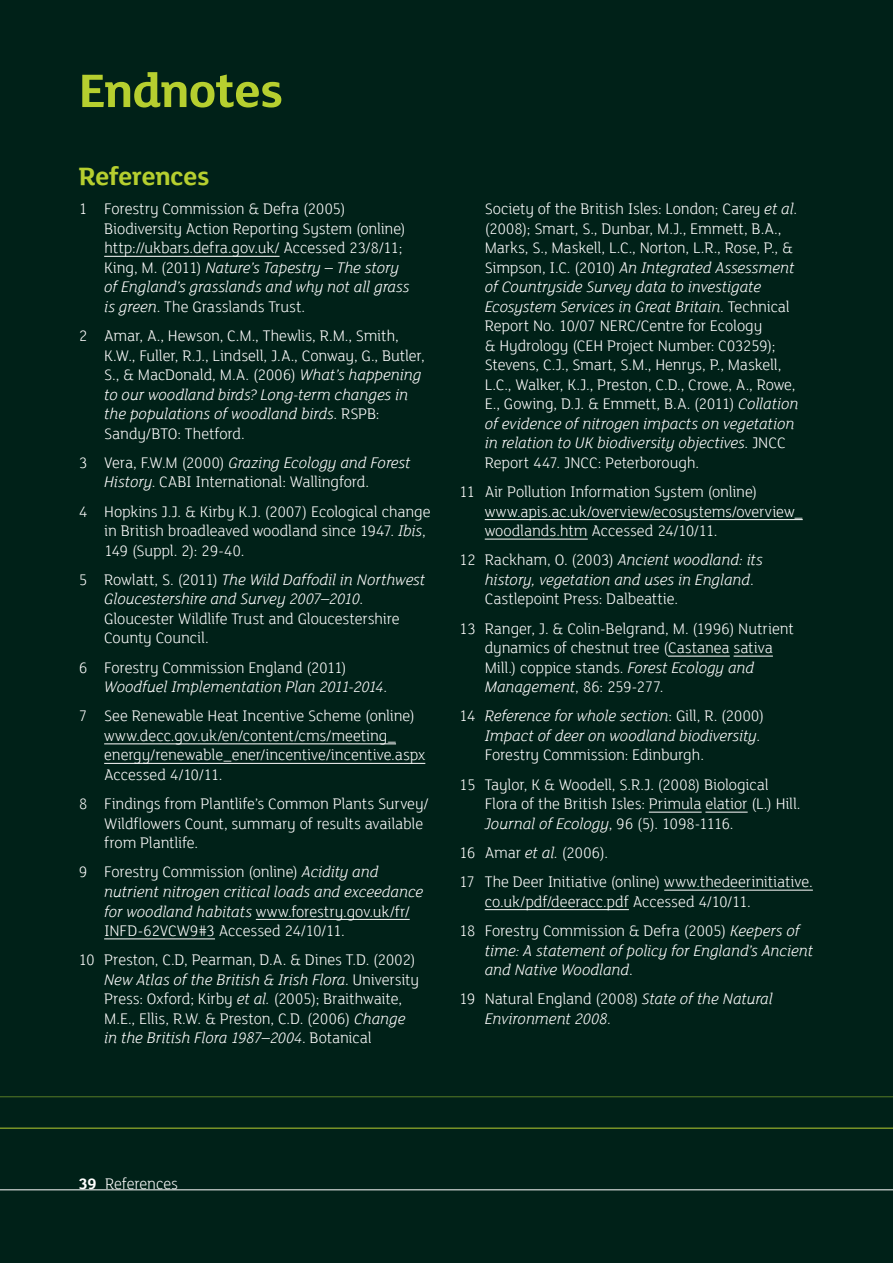
<style>
.page{position:relative;width:893px;height:1263px;background:#002118}
.page>*{position:absolute;margin:0;border:0;box-sizing:border-box;transform-origin:0 0}
.t1{font:700 51px "FS Lola";letter-spacing:-.015em;color:#b6cf2f}
.t2{font:700 27px "FS Lola";letter-spacing:-.01em;color:#b6cf2f}
.t3{font:300 16.5px/19.5px "FS Lola";letter-spacing:-.01em;color:#fff}
.t4{font:italic 300 16.5px/19.5px "FS Lola";letter-spacing:-.005em;color:#fff}
.s1{font-style:italic}
.s2{font-style:normal}
.s3{font-weight:700}
</style>
<div class="page">
<hr style="left:104px;top:256px;width:176px;height:1px;background:#fff">
<hr style="left:104px;top:743px;width:292px;height:1px;background:#fff">
<hr style="left:104px;top:763px;width:321px;height:1px;background:#fff">
<hr style="left:256px;top:919px;width:154px;height:1px;background:#fff">
<hr style="left:104px;top:938px;width:111px;height:1px;background:#fff">
<hr style="left:485px;top:519px;width:318px;height:1px;background:#fff">
<hr style="left:485px;top:539px;width:103px;height:1px;background:#fff">
<hr style="left:668px;top:656px;width:62px;height:1px;background:#fff">
<hr style="left:734px;top:656px;width:39px;height:1px;background:#fff">
<hr style="left:649px;top:812px;width:53px;height:1px;background:#fff">
<hr style="left:705px;top:812px;width:43px;height:1px;background:#fff">
<hr style="left:664px;top:890px;width:149px;height:1px;background:#fff">
<hr style="left:485px;top:909px;width:144px;height:1px;background:#fff">
<hr style="left:0;top:1189px;width:893px;height:1px;background:#fff">
<hr style="left:0;top:1096px;width:893px;height:1px;background:#577c26">
<hr style="left:0;top:1128px;width:893px;height:1px;background:#b6cf2f">
<h1 class="t1" style="left:79px;top:55px;width:206px">Endnotes</h1>
<h2 class="t2" style="left:79px;top:158px;width:132px">References</h2>
<p class="t3" style="left:104px;top:199px;width:307px;text-indent:-26px">1 Forestry Commission &amp; Defra (2005)<br>Biodiversity Action Reporting System (online) http://ukbars.defra.gov.uk/ Accessed 23/8/11; King, M. (2011) <span class="s1">Nature’s Tapestry – The story of England’s grasslands and why not all grass is green</span>. The Grasslands Trust.</p>
<p class="t3" style="left:104px;top:325px;width:322px;text-indent:-26px">2 Amar, A., Hewson, C.M., Thewlis, R.M., Smith, K.W., Fuller, R.J., Lindsell, J.A., Conway, G., Butler, S., &amp; MacDonald, M.A. (2006) <span class="s1">What’s happening to our woodland birds? Long-term changes in the populations of woodland birds</span>. RSPB:<br>Sandy/BTO: Thetford.</p>
<p class="t3" style="left:104px;top:452px;width:308px;text-indent:-26px">3 Vera, F.W.M (2000) <span class="s1">Grazing Ecology and Forest<br>History</span>. CABI International: Wallingford.</p>
<p class="t3" style="left:104px;top:501px;width:328px;text-indent:-26px">4 Hopkins J.J. &amp; Kirby K.J. (2007) Ecological change in British broadleaved woodland since 1947. <span class="s1">Ibis</span>,<br>149 (Suppl. 2): 29-40.</p>
<p class="t3" style="left:104px;top:569px;width:323px;text-indent:-26px">5 Rowlatt, S. (2011) <span class="s1">The Wild Daffodil in Northwest Gloucestershire and Survey 2007–2010</span>.<br>Gloucester Wildlife Trust and Gloucestershire County Council.</p>
<p class="t4" style="left:104px;top:657px;width:284px;text-indent:-26px"><span class="s2">6 Forestry Commission England (2011)<br></span>Woodfuel Implementation Plan 2011-2014<span class="s2">.</span></p>
<p class="t3" style="left:104px;top:706px;width:323px;text-indent:-26px">7 See Renewable Heat Incentive Scheme (online) www.decc.gov.uk/en/content/cms/meeting_ energy/renewable_ener/incentive/incentive.aspx Accessed 4/10/11.</p>
<p class="t3" style="left:104px;top:793px;width:326px;text-indent:-26px">8 Findings from Plantlife’s Common Plants Survey/<br>Wildflowers Count, summary of results available from Plantlife.</p>
<p class="t3" style="left:104px;top:862px;width:321px;text-indent:-26px">9 Forestry Commission (online) <span class="s1">Acidity and nutrient nitrogen critical loads and exceedance for woodland habitats</span> www.forestry.gov.uk/fr/ INFD-62VCW9#3 Accessed 24/10/11.</p>
<p class="t3" style="left:104px;top:949px;width:316px;text-indent:-26px">10 Preston, C.D, Pearman, D.A. &amp; Dines T.D. (2002)<br><span class="s1">New Atlas of the British &amp; Irish Flora</span>. University Press: Oxford; Kirby <span class="s1">et al.</span> (2005); Braithwaite, M.E., Ellis, R.W. &amp; Preston, C.D. (2006) <span class="s1">Change in the British Flora 1987–2004</span>. Botanical</p>
<p class="t3" style="left:485px;top:199px;width:315px">Society of the British Isles: London; Carey <span class="s1">et al</span>. (2008); Smart, S., Dunbar, M.J., Emmett, B.A., Marks, S., Maskell, L.C., Norton, L.R., Rose, P., &amp; Simpson, I.C. (2010) <span class="s1">An Integrated Assessment of Countryside Survey data to investigate Ecosystem Services in Great Britain</span>. Technical Report No. 10/07 NERC/Centre for Ecology<br>&amp; Hydrology (CEH Project Number: C03259); Stevens, C.J., Smart, S.M., Henrys, P., Maskell, L.C., Walker, K.J., Preston, C.D., Crowe, A., Rowe, E., Gowing, D.J. &amp; Emmett, B.A. (2011) <span class="s1">Collation of evidence of nitrogen impacts on vegetation in relation to UK biodiversity objectives</span>. JNCC Report 447. JNCC: Peterborough.</p>
<p class="t3" style="left:485px;top:481px;width:319px;text-indent:-26px">11 Air Pollution Information System (online) www.apis.ac.uk/overview/ecosystems/overview_ woodlands.htm Accessed 24/10/11.</p>
<p class="t4" style="left:485px;top:550px;width:280px;text-indent:-26px"><span class="s2">12 Rackham, O. (2003)</span> Ancient woodland: its history, vegetation and uses in England<span class="s2">.<br>Castlepoint Press: Dalbeattie.</span></p>
<p class="t3" style="left:485px;top:618px;width:311px;text-indent:-25px">13 Ranger, J. &amp; Colin-Belgrand, M. (1996) Nutrient dynamics of chestnut tree (Castanea sativa Mill.) coppice stands. <span class="s1">Forest Ecology and Management</span>, 86: 259-277.</p>
<p class="t4" style="left:485px;top:706px;width:281px;text-indent:-26px"><span class="s2">14</span> Reference for whole section<span class="s2">: Gill, R. (2000)<br></span>Impact of deer on woodland biodiversity<span class="s2">.<br>Forestry Commission: Edinburgh.</span></p>
<p class="t3" style="left:485px;top:774px;width:317px;text-indent:-26px">15 Taylor, K &amp; Woodell, S.R.J. (2008) Biological<br>Flora of the British Isles: Primula elatior (L.) Hill.<br><span class="s1">Journal of Ecology</span>, 96 (5). 1098-1116.</p>
<p class="t3" style="left:459px;top:837px;width:355px;line-height:29.2px">16 Amar <span class="s1">et al.</span> (2006).<br>17 The Deer Initiative (online) www.thedeerinitiative.</p>
<p class="t3" style="left:459px;top:886px;width:342px;line-height:29.2px;text-indent:26px">co.uk/pdf/deeracc.pdf Accessed 4/10/11.<br>18 Forestry Commission &amp; Defra (2005) <span class="s1">Keepers of</span></p>
<p class="t4" style="left:485px;top:940px;width:330px">time: A statement of policy for England’s Ancient and Native Woodland<span class="s2">.</span></p>
<p class="t4" style="left:485px;top:988px;width:290px;text-indent:-26px"><span class="s2">19 Natural England (2008)</span> State of the Natural<br>Environment 2008.</p>
<p class="t3" style="left:79px;top:1174px;width:101px"><span class="s3">39</span> References</p>
</div>
